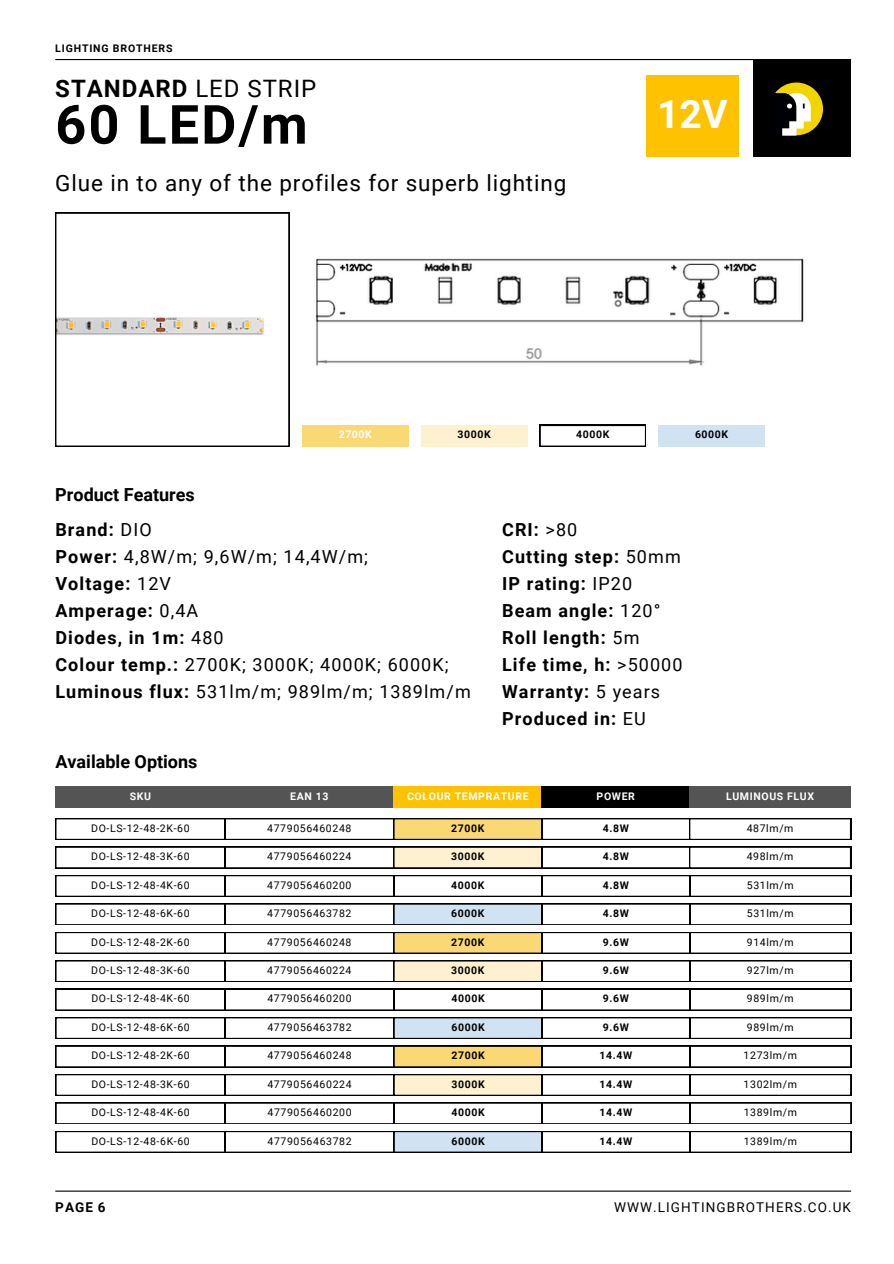
<style>
.page{position:relative;width:894px;height:1264px;background:#fff}
.page>*{position:absolute;margin:0;border:0;box-sizing:border-box;transform-origin:0 0}
.t1{font:700 54px "Roboto";color:#000}
.t2{font:700 39px "Roboto";color:#fff}
.t3{font:700 24px "Roboto";letter-spacing:.04em;color:#000}
.t4{font:22.5px "Roboto";letter-spacing:.04em;color:#000}
.t5{font:18px/27px "Roboto";letter-spacing:.06em;color:#000}
.t6{font:700 18px/27px "Roboto";letter-spacing:.06em;color:#000}
.t7{font:700 18px "Roboto";color:#000}
.t8{font:13.5px "Roboto";letter-spacing:.08em;color:#000}
.t9{font:700 13.5px "Roboto";color:#000}
.t10{font:10.5px "Roboto";letter-spacing:.06em;color:#000}
.t11{font:700 10.5px "Roboto";letter-spacing:.06em;color:#000}
.t12{font:700 10.5px "Roboto";letter-spacing:.06em;color:#fff}
.t13{font:700 10.5px "Roboto";letter-spacing:.08em;color:#000}
.s1{font-weight:400}
.s2{font-weight:700}
</style>
<div class="page">
<hr style="left:55px;top:1190px;width:795px;height:1px;background:#000">
<div style="left:55px;top:786px;width:170px;height:22px;background:#545454"></div>
<div style="left:224px;top:786px;width:170px;height:22px;background:#545454"></div>
<div style="left:393px;top:818px;width:149px;height:22px;background:#000"></div>
<div style="left:393px;top:960px;width:149px;height:22px;background:#000"></div>
<div style="left:393px;top:903px;width:149px;height:22px;background:#17191b"></div>
<div style="left:393px;top:786px;width:149px;height:22px;background:#ffc200"></div>
<div style="left:541px;top:786px;width:149px;height:22px;background:#000"></div>
<hr style="left:55px;top:59px;width:795px;height:1px;background:#000">
<div style="left:753px;top:60px;width:97px;height:97px;background:#000"></div>
<svg style="left:775px;top:82px;width:48px;height:53px"></svg>
<svg style="left:55px;top:818px;width:795px;height:21px"></svg>
<svg style="left:55px;top:932px;width:795px;height:21px"></svg>
<svg style="left:55px;top:1045px;width:796px;height:22px"></svg>
<svg style="left:55px;top:875px;width:795px;height:21px"></svg>
<svg style="left:55px;top:988px;width:796px;height:22px"></svg>
<svg style="left:56px;top:1102px;width:795px;height:21px"></svg>
<svg style="left:55px;top:846px;width:795px;height:22px"></svg>
<svg style="left:55px;top:960px;width:795px;height:21px"></svg>
<svg style="left:55px;top:1074px;width:796px;height:21px"></svg>
<svg style="left:55px;top:903px;width:795px;height:21px"></svg>
<svg style="left:55px;top:1017px;width:796px;height:21px"></svg>
<svg style="left:56px;top:1131px;width:795px;height:21px"></svg>
<div style="left:689px;top:786px;width:161px;height:22px;background:#545454"></div>
<div style="left:302px;top:425px;width:106px;height:21px;background:#fad873"></div>
<div style="left:421px;top:425px;width:106px;height:21px;background:#fdf1cf"></div>
<div style="left:658px;top:425px;width:106px;height:21px;background:#d1e2f2"></div>
<svg style="left:539px;top:425px;width:106px;height:21px"></svg>
<div style="left:646px;top:75px;width:92px;height:82px;background:#ffc200"></div>
<img style="left:315px;top:258px;width:489px;height:108px">
<svg style="left:55px;top:213px;width:234px;height:233px"></svg>
<p class="t13" style="left:55px;top:42px;width:119px">LIGHTING BROTHERS</p>
<p class="t3" style="left:55px;top:74px;width:262px">STANDARD <span class="s1">LED STRIP</span></p>
<p class="t1" style="left:55px;top:94px;width:254px">60 LED/m</p>
<p class="t4" style="left:55px;top:170px;width:512px">Glue in to any of the profiles for superb lighting</p>
<p class="t2" style="left:657px;top:92px;width:72px">12V</p>
<p class="t7" style="left:55px;top:484px;width:141px">Product Features</p>
<p class="t12" style="left:338px;top:429px;width:35px">2700K</p>
<p class="t11" style="left:457px;top:429px;width:35px">3000K</p>
<p class="t11" style="left:576px;top:429px;width:35px">4000K</p>
<p class="t11" style="left:694px;top:429px;width:35px">6000K</p>
<p class="t5" style="left:55px;top:516px;width:417px"><span class="s2">Brand:</span> DIO<br><span class="s2">Power:</span> 4,8W/m; 9,6W/m; 14,4W/m;<br><span class="s2">Voltage:</span> 12V<br><span class="s2">Amperage:</span> 0,4A<br><span class="s2">Diodes, in 1m:</span> 480<br><span class="s2">Colour temp.:</span> 2700K; 3000K; 4000K; 6000K;<br><span class="s2">Luminous flux:</span> 531lm/m; 989lm/m; 1389lm/m</p>
<p class="t6" style="left:502px;top:516px;width:182px">CRI: <span class="s1">&gt;80<br></span>Cutting step: <span class="s1">50mm<br></span>IP rating: <span class="s1">IP20<br></span>Beam angle: <span class="s1">120°<br></span>Roll length: <span class="s1">5m<br></span>Life time, h: <span class="s1">&gt;50000<br></span>Warranty: <span class="s1">5 years<br></span>Produced in: <span class="s1">EU</span></p>
<p class="t7" style="left:55px;top:751px;width:143px">Available Options</p>
<p class="t12" style="left:130px;top:790px;width:23px">SKU</p>
<p class="t12" style="left:290px;top:790px;width:40px">EAN 13</p>
<p class="t12" style="left:407px;top:790px;width:123px">COLOUR TEMPRATURE</p>
<p class="t12" style="left:596px;top:790px;width:40px">POWER</p>
<p class="t12" style="left:725px;top:790px;width:90px">LUMINOUS FLUX</p>
<p class="t10" style="left:91px;top:822px;width:100px">DO-LS-12-48-2K-60</p>
<h5 class="t10" style="left:267px;top:822px;width:86px">4779056460248</h5>
<p class="t11" style="left:451px;top:822px;width:35px">2700K</p>
<p class="t11" style="left:602px;top:822px;width:28px">4.8W</p>
<p class="t10" style="left:746px;top:822px;width:48px">487lm/m</p>
<h4 class="t10" style="left:91px;top:850px;width:100px">DO-LS-12-48-3K-60</h4>
<p class="t10" style="left:267px;top:850px;width:86px">4779056460224</p>
<p class="t11" style="left:451px;top:850px;width:35px">3000K</p>
<p class="t11" style="left:602px;top:850px;width:28px">4.8W</p>
<p class="t10" style="left:746px;top:850px;width:48px">498lm/m</p>
<h3 class="t10" style="left:91px;top:878px;width:100px">DO-LS-12-48-4K-60</h3>
<h5 class="t10" style="left:267px;top:878px;width:86px">4779056460200</h5>
<p class="t11" style="left:451px;top:878px;width:35px">4000K</p>
<p class="t11" style="left:602px;top:878px;width:28px">4.8W</p>
<p class="t10" style="left:746px;top:878px;width:48px">531lm/m</p>
<p class="t10" style="left:91px;top:907px;width:100px">DO-LS-12-48-6K-60</p>
<p class="t10" style="left:267px;top:907px;width:86px">4779056463782</p>
<p class="t11" style="left:451px;top:907px;width:35px">6000K</p>
<p class="t11" style="left:602px;top:907px;width:28px">4.8W</p>
<p class="t10" style="left:746px;top:907px;width:48px">531lm/m</p>
<p class="t10" style="left:91px;top:935px;width:100px">DO-LS-12-48-2K-60</p>
<h6 class="t10" style="left:267px;top:935px;width:86px">4779056460248</h6>
<p class="t11" style="left:451px;top:935px;width:35px">2700K</p>
<p class="t11" style="left:602px;top:935px;width:28px">9.6W</p>
<p class="t10" style="left:746px;top:935px;width:48px">914lm/m</p>
<p class="t10" style="left:91px;top:964px;width:100px">DO-LS-12-48-3K-60</p>
<p class="t10" style="left:267px;top:964px;width:86px">4779056460224</p>
<p class="t11" style="left:451px;top:964px;width:35px">3000K</p>
<p class="t11" style="left:602px;top:964px;width:28px">9.6W</p>
<p class="t10" style="left:746px;top:964px;width:48px">927lm/m</p>
<h2 class="t10" style="left:91px;top:992px;width:100px">DO-LS-12-48-4K-60</h2>
<p class="t10" style="left:267px;top:992px;width:86px">4779056460200</p>
<p class="t11" style="left:451px;top:992px;width:35px">4000K</p>
<p class="t11" style="left:602px;top:992px;width:28px">9.6W</p>
<p class="t10" style="left:746px;top:992px;width:48px">989lm/m</p>
<p class="t10" style="left:91px;top:1021px;width:100px">DO-LS-12-48-6K-60</p>
<p class="t10" style="left:267px;top:1021px;width:86px">4779056463782</p>
<p class="t11" style="left:451px;top:1021px;width:35px">6000K</p>
<p class="t11" style="left:602px;top:1021px;width:28px">9.6W</p>
<p class="t10" style="left:746px;top:1021px;width:48px">989lm/m</p>
<p class="t10" style="left:91px;top:1049px;width:100px">DO-LS-12-48-2K-60</p>
<h6 class="t10" style="left:267px;top:1049px;width:86px">4779056460248</h6>
<p class="t11" style="left:451px;top:1049px;width:35px">2700K</p>
<p class="t11" style="left:599px;top:1049px;width:34px">14.4W</p>
<p class="t10" style="left:743px;top:1049px;width:55px">1273lm/m</p>
<p class="t10" style="left:91px;top:1077px;width:100px">DO-LS-12-48-3K-60</p>
<p class="t10" style="left:267px;top:1077px;width:86px">4779056460224</p>
<p class="t11" style="left:451px;top:1077px;width:35px">3000K</p>
<p class="t11" style="left:599px;top:1077px;width:34px">14.4W</p>
<p class="t10" style="left:743px;top:1077px;width:55px">1302lm/m</p>
<h1 class="t10" style="left:91px;top:1106px;width:100px">DO-LS-12-48-4K-60</h1>
<p class="t10" style="left:267px;top:1106px;width:86px">4779056460200</p>
<p class="t11" style="left:451px;top:1106px;width:35px">4000K</p>
<p class="t11" style="left:599px;top:1106px;width:34px">14.4W</p>
<p class="t10" style="left:743px;top:1106px;width:55px">1389lm/m</p>
<p class="t10" style="left:91px;top:1134px;width:100px">DO-LS-12-48-6K-60</p>
<p class="t10" style="left:267px;top:1134px;width:86px">4779056463782</p>
<p class="t11" style="left:451px;top:1134px;width:35px">6000K</p>
<p class="t11" style="left:599px;top:1134px;width:34px">14.4W</p>
<p class="t10" style="left:743px;top:1134px;width:55px">1389lm/m</p>
<p class="t9" style="left:55px;top:1199px;width:52px">PAGE 6</p>
<p class="t8" style="left:614px;top:1199px;width:238px">WWW.LIGHTINGBROTHERS.CO.UK</p>
</div>
